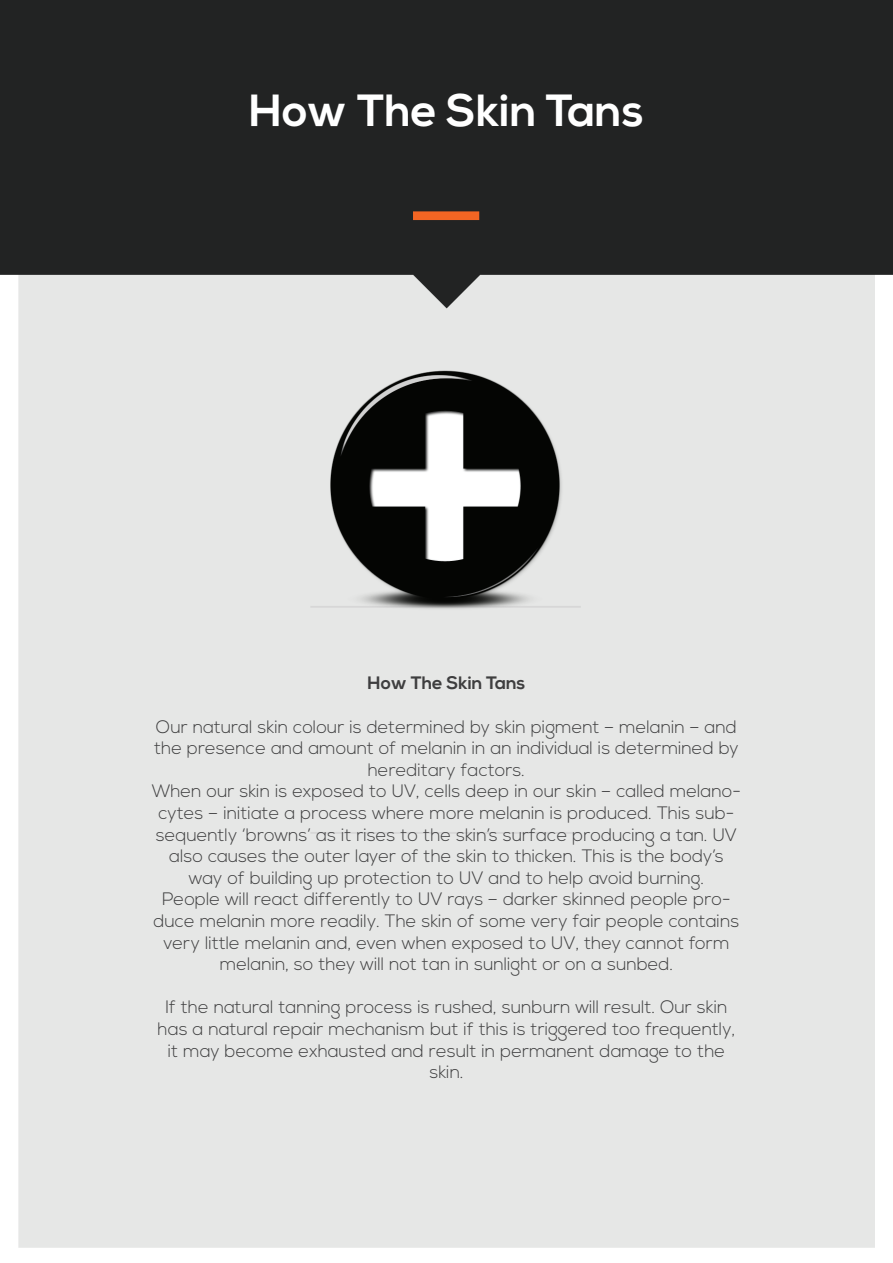
<style>
.page{position:relative;width:893px;height:1263px;background:#fff}
.page>*{position:absolute;margin:0;border:0;box-sizing:border-box;transform-origin:0 0}
.t1{font:700 45px "Nexa";color:#fff}
.t2{font:300 18px/21.6px "Nexa";color:#3e3e3f;text-align:center}
.t3{font:700 18px "Nexa";color:#3e3e3f}
</style>
<div class="page">
<img style="left:0;top:0;width:893px;height:1248px">
<img style="left:330px;top:370px;width:233px;height:241px">
<h1 class="t1" style="left:249px;top:84px;width:396px">How The Skin Tans</h1>
<p class="t3" style="left:368px;top:673px;width:159px">How The Skin Tans</p>
<p class="t2" style="left:152px;top:716px;width:591px">Our natural skin colour is determined by skin pigment – melanin – and the presence and amount of melanin in an individual is determined by hereditary factors.<br>When our skin is exposed to UV, cells deep in our skin – called melano&shy;cytes – initiate a process where more melanin is produced. This sub&shy;sequently ‘browns’ as it rises to the skin’s surface producing a tan. UV also causes the outer layer of the skin to thicken. This is the body’s way of building up protection to UV and to help avoid burning.<br>People will react differently to UV rays – darker skinned people pro&shy;duce melanin more readily. The skin of some very fair people contains very little melanin and, even when exposed to UV, they cannot form melanin, so they will not tan in sunlight or on a sunbed.</p>
<p class="t2" style="left:158px;top:997px;width:579px">If the natural tanning process is rushed, sunburn will result. Our skin has a natural repair mechanism but if this is triggered too frequently, it may become exhausted and result in permanent damage to the skin.</p>
</div>
